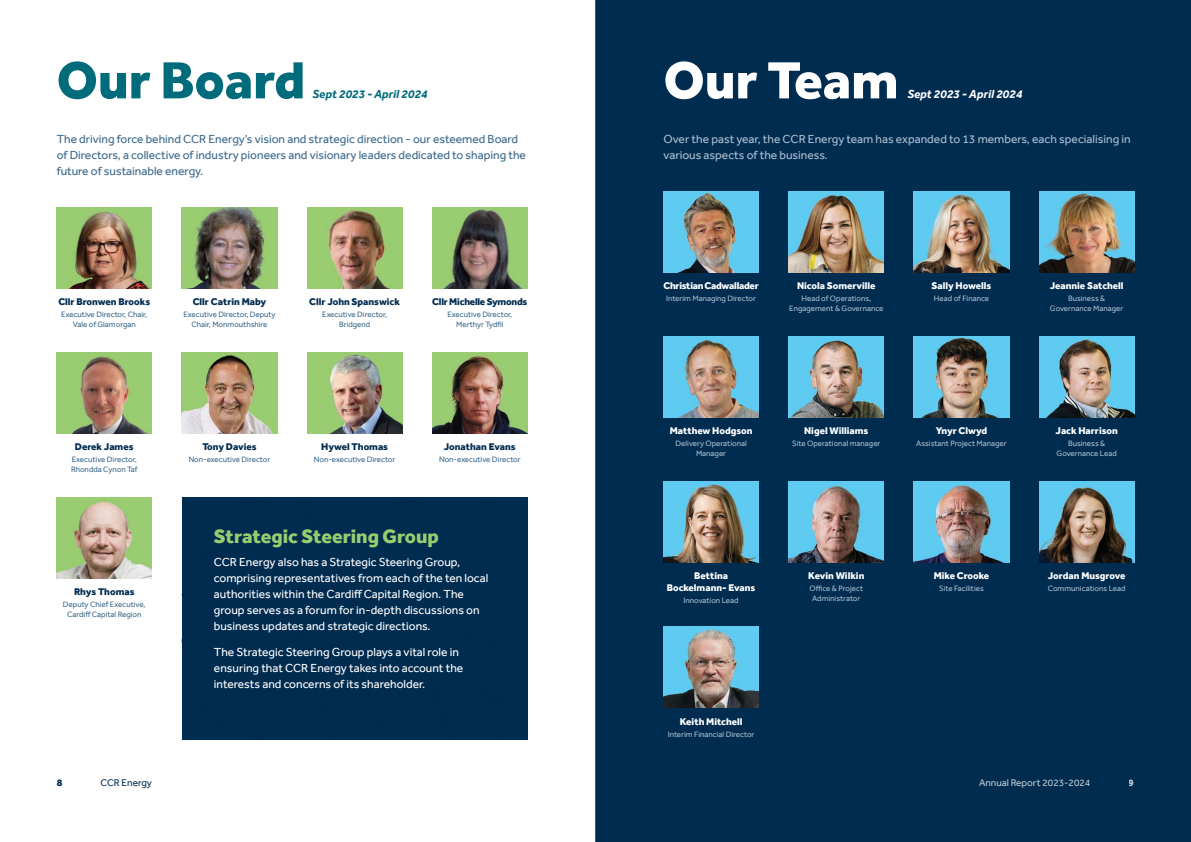
<style>
.page{position:relative;width:1191px;height:842px;background:#fff}
.page>*{position:absolute;margin:0;border:0;box-sizing:border-box;transform-origin:0 0}
.t1{font:800 54px "Effra";color:#006b7b}
.t2{font:800 54px "Effra";color:#fff}
.t3{font:800 20px "Effra";color:#97cd6f}
.Body{font:12px/16px "Effra";color:#fff}
.Body-2{font:12px/16.1px "Effra";color:#3b698b}
.Body-3{font:12px/16.1px "Effra";color:#abbfd1}
.Body-4{font:italic 700 12px "Effra";color:#006b7b}
.Body-5{font:italic 700 12px "Effra";color:#fff}
.Team_-_Name{font:800 10px/12px "Effra";color:#fff;text-align:center}
.Team_-_Name-2{font:800 10px "Effra";color:#002c50}
.t4{font:10px "Effra";color:#fff}
.Team_-_Name-3{font:800 10px "Effra";letter-spacing:-.025em;color:#fff}
.Team_-_Name-4{font:800 10px "Effra";letter-spacing:-.02em;color:#002c50}
.t5{font:10px "Effra";color:#002c50}
.Team_-_Title{font:8px/10px "Effra";color:#abbfd1;text-align:center}
.Team_-_Title-2{font:8px/10px "Effra";color:#3b698b;text-align:center}
</style>
<div class="page">
<div style="left:595px;top:0;width:596px;height:842px;background:#002c50"></div>
<div style="left:182px;top:498px;width:345px;height:242px;background:#002c50"></div>
<img style="left:663px;top:191px;width:95px;height:81px">
<img style="left:663px;top:337px;width:95px;height:80px">
<img style="left:663px;top:482px;width:95px;height:80px">
<img style="left:663px;top:627px;width:95px;height:81px">
<img style="left:788px;top:191px;width:96px;height:81px">
<img style="left:788px;top:337px;width:96px;height:80px">
<img style="left:788px;top:482px;width:96px;height:80px">
<img style="left:914px;top:191px;width:95px;height:81px">
<img style="left:914px;top:337px;width:95px;height:80px">
<img style="left:914px;top:482px;width:95px;height:80px">
<img style="left:1039px;top:191px;width:95px;height:81px">
<img style="left:1039px;top:337px;width:95px;height:80px">
<img style="left:1039px;top:482px;width:95px;height:80px">
<img style="left:57px;top:208px;width:95px;height:80px">
<img style="left:57px;top:353px;width:95px;height:80px">
<img style="left:57px;top:498px;width:95px;height:81px">
<img style="left:182px;top:208px;width:95px;height:80px">
<img style="left:182px;top:353px;width:95px;height:80px">
<img style="left:307px;top:208px;width:95px;height:80px">
<img style="left:307px;top:353px;width:95px;height:80px">
<img style="left:432px;top:208px;width:95px;height:80px">
<img style="left:432px;top:353px;width:95px;height:80px">
<hr style="left:595px;top:0;width:1px;height:842px;background:#dcdddf">
<h1 class="t1" style="left:57px;top:48px;width:250px">Our Board</h1>
<p class="Body-4" style="left:312px;top:87px;width:116px">Sept 2023 - April 2024</p>
<p class="Body-2" style="left:57px;top:131px;width:471px">The driving force behind CCR Energy’s vision and strategic direction - our esteemed Board of Directors, a collective of industry pioneers and visionary leaders dedicated to shaping the future of sustainable energy.</p>
<p class="Team_-_Name-2" style="left:58px;top:296px;width:93px">Cllr Bronwen Brooks</p>
<p class="Team_-_Title-2" style="left:61px;top:309px;width:88px">Executive Director, Chair,<br>Vale of Glamorgan</p>
<p class="Team_-_Name-2" style="left:193px;top:296px;width:75px">Cllr Catrin Maby</p>
<p class="Team_-_Title-2" style="left:183px;top:309px;width:94px">Executive Director, Deputy<br>Chair, Monmouthshire</p>
<p class="Team_-_Name-2" style="left:309px;top:296px;width:92px">Cllr John Spanswick</p>
<p class="Team_-_Title-2" style="left:322px;top:309px;width:66px">Executive Director,<br>Bridgend</p>
<p class="Team_-_Name-4" style="left:432px;top:296px;width:97px">Cllr Michelle Symonds</p>
<p class="Team_-_Title-2" style="left:447px;top:309px;width:66px">Executive Director,<br>Merthyr Tydfil</p>
<p class="Team_-_Name-2" style="left:75px;top:441px;width:60px">Derek James</p>
<p class="Team_-_Title-2" style="left:71px;top:454px;width:68px;text-align:left">Executive Director,<br>Rhondda Cynon Taf</p>
<p class="Team_-_Name-2" style="left:74px;top:586px;width:62px">Rhys Thomas</p>
<p class="Team_-_Title-2" style="left:63px;top:600px;width:84px">Deputy Chief Executive,<br>Cardiff Capital Region</p>
<p class="Team_-_Name-2" style="left:202px;top:441px;width:56px">Tony Davies</p>
<p class="Team_-_Title-2" style="left:189px;top:454px;width:83px">Non-executive Director</p>
<p class="Team_-_Name-2" style="left:321px;top:441px;width:68px">Hywel Thomas</p>
<p class="Team_-_Title-2" style="left:314px;top:454px;width:83px">Non-executive Director</p>
<p class="Team_-_Name-2" style="left:444px;top:441px;width:73px">Jonathan Evans</p>
<p class="Team_-_Title-2" style="left:439px;top:454px;width:83px">Non-executive Director</p>
<h3 class="t3" style="left:214px;top:525px;width:226px">Strategic Steering Group</h3>
<p class="Body" style="left:214px;top:554px;width:276px">CCR Energy also has a Strategic Steering Group, comprising representatives from each of the ten local authorities within the Cardiff Capital Region. The group serves as a forum for in-depth discussions on business updates and strategic directions.</p>
<p class="Body" style="left:214px;top:644px;width:251px">The Strategic Steering Group plays a vital role in ensuring that CCR Energy takes into account the interests and concerns of its shareholder.</p>
<h1 class="t2" style="left:663px;top:48px;width:236px">Our Team</h1>
<p class="Body-5" style="left:907px;top:87px;width:116px">Sept 2023 - April 2024</p>
<p class="Body-3" style="left:663px;top:131px;width:468px">Over the past year, the CCR Energy team has expanded to 13 members, each specialising in various aspects of the business.</p>
<p class="Team_-_Name-3" style="left:663px;top:280px;width:97px">Christian Cadwallader</p>
<p class="Team_-_Title" style="left:666px;top:293px;width:91px">Interim Managing Director</p>
<p class="Team_-_Name" style="left:797px;top:279px;width:80px">Nicola Somerville</p>
<p class="Team_-_Title" style="left:789px;top:293px;width:96px">Head of Operations,<br>Engagement &amp; Governance</p>
<p class="Team_-_Name" style="left:931px;top:279px;width:61px">Sally Howells</p>
<p class="Team_-_Title" style="left:934px;top:293px;width:57px">Head of Finance</p>
<p class="Team_-_Name" style="left:1049px;top:279px;width:75px">Jeannie Satchell</p>
<p class="Team_-_Title" style="left:1050px;top:293px;width:75px">Business &amp;<br>Governance Manager</p>
<p class="Team_-_Name" style="left:669px;top:425px;width:84px">Matthew Hodgson</p>
<p class="Team_-_Title" style="left:675px;top:438px;width:73px">Delivery Operational<br>Manager</p>
<p class="Team_-_Name" style="left:804px;top:425px;width:66px">Nigel Williams</p>
<p class="Team_-_Title" style="left:792px;top:438px;width:90px">Site Operational manager</p>
<p class="Team_-_Name" style="left:935px;top:425px;width:53px">Ynyr Clwyd</p>
<p class="Team_-_Title" style="left:916px;top:438px;width:92px">Assistant Project Manager</p>
<p class="Team_-_Name" style="left:1055px;top:425px;width:64px">Jack Harrison</p>
<p class="Team_-_Title" style="left:1056px;top:438px;width:62px">Business &amp;<br>Governance Lead</p>
<p class="Team_-_Name" style="left:667px;top:570px;width:90px">Bettina<br>Bockelmann- Evans</p>
<p class="Team_-_Title" style="left:683px;top:595px;width:57px">Innovation Lead</p>
<p class="Team_-_Name" style="left:680px;top:715px;width:64px">Keith Mitchell</p>
<p class="Team_-_Title" style="left:668px;top:729px;width:88px">Interim Financial Director</p>
<p class="Team_-_Name" style="left:808px;top:570px;width:58px">Kevin Wilkin</p>
<p class="Team_-_Title" style="left:809px;top:583px;width:55px">Office &amp; Project<br>Administrator</p>
<p class="Team_-_Name" style="left:933px;top:570px;width:57px">Mike Crooke</p>
<p class="Team_-_Title" style="left:939px;top:583px;width:46px">Site Facilities</p>
<p class="Team_-_Name" style="left:1048px;top:570px;width:79px">Jordan Musgrove</p>
<p class="Team_-_Title" style="left:1047px;top:583px;width:79px">Communications Lead</p>
<p class="Team_-_Name-2" style="left:57px;top:777px;width:7px">8</p>
<p class="t5" style="left:101px;top:777px;width:53px">CCR Energy</p>
<p class="t4" style="left:979px;top:777px;width:113px">Annual Report 2023-2024</p>
<p class="Team_-_Name" style="left:1128px;top:777px;width:7px">9</p>
</div>
